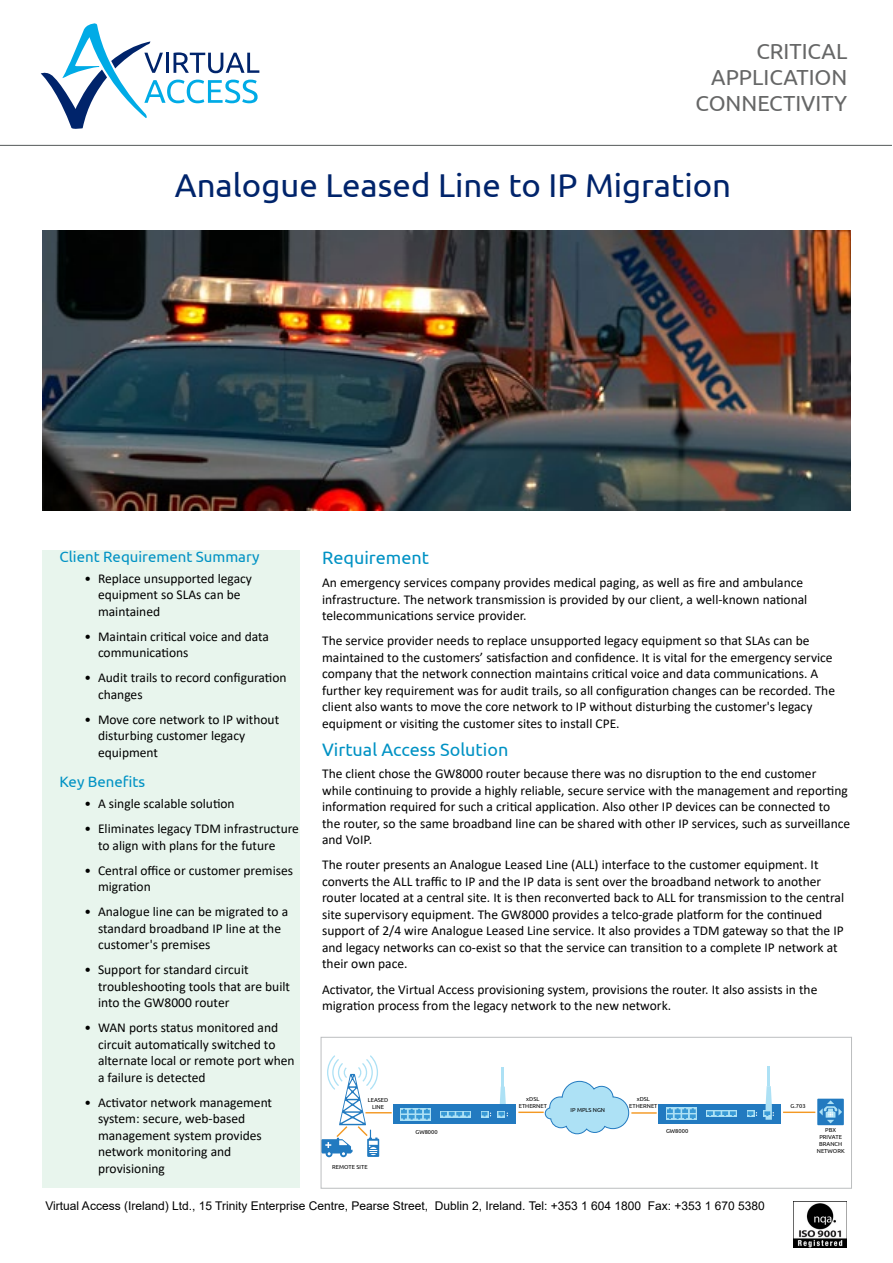
<style>
.page{position:relative;width:893px;height:1263px;background:#fff}
.page>*{position:absolute;margin:0;border:0;box-sizing:border-box;transform-origin:0 0}
.Head1{font:33px "Ubuntu";color:#00246b}
.t1{font:21.75px/26.1px "Ubuntu";color:#666767;text-align:right}
.Head4{font:18px "Ubuntu";color:#0092c4}
.Column_header{font:15px "Ubuntu";color:#0092c4}
.Body_Text{font:13.5px/16.5px "Calibri";color:#000}
.VAAddress{font:12px "Arial";color:#000}
.t2{font:5.7px/6.9px "Ubuntu";color:#010101;text-align:center}
</style>
<div class="page">
<hr style="left:0;top:145px;width:891px;height:1px;background:#5d6162">
<svg style="left:41px;top:23px;width:218px;height:106px"></svg>
<div style="left:43px;top:550px;width:257px;height:638px;background:#e8f5ed"></div>
<img style="left:793px;top:1201px;width:53px;height:47px">
<img style="left:43px;top:230px;width:807px;height:280px">
<div style="left:658px;top:1104px;width:123px;height:19px;background:#227ac0"></div>
<hr style="left:501px;top:1067px;width:3px;height:19px;background:#ade1f5">
<div style="left:394px;top:1104px;width:122px;height:20px;background:#227ac0"></div>
<svg style="left:400px;top:1114px;width:8px;height:6px"></svg>
<svg style="left:400px;top:1108px;width:8px;height:6px"></svg>
<svg style="left:423px;top:1114px;width:8px;height:6px"></svg>
<svg style="left:440px;top:1111px;width:8px;height:6px"></svg>
<svg style="left:448px;top:1111px;width:7px;height:6px"></svg>
<svg style="left:455px;top:1111px;width:8px;height:6px"></svg>
<svg style="left:463px;top:1111px;width:8px;height:6px"></svg>
<svg style="left:441px;top:1112px;width:29px;height:4px"></svg>
<svg style="left:423px;top:1108px;width:8px;height:6px"></svg>
<svg style="left:401px;top:1109px;width:29px;height:10px"></svg>
<svg style="left:481px;top:1111px;width:7px;height:6px"></svg>
<svg style="left:482px;top:1112px;width:9px;height:4px"></svg>
<svg style="left:498px;top:1086px;width:10px;height:32px"></svg>
<svg style="left:544px;top:1080px;width:85px;height:55px"></svg>
<hr style="left:767px;top:1067px;width:3px;height:19px;background:#ade1f5">
<div style="left:666px;top:1114px;width:8px;height:6px;background:#ade1f5"></div>
<div style="left:674px;top:1114px;width:7px;height:6px;background:#ade1f5"></div>
<div style="left:674px;top:1107px;width:7px;height:7px;background:#ade1f5"></div>
<div style="left:666px;top:1107px;width:8px;height:7px;background:#ade1f5"></div>
<div style="left:681px;top:1114px;width:8px;height:6px;background:#ade1f5"></div>
<div style="left:689px;top:1114px;width:8px;height:6px;background:#ade1f5"></div>
<div style="left:706px;top:1110px;width:8px;height:7px;background:#ade1f5"></div>
<div style="left:714px;top:1110px;width:7px;height:7px;background:#ade1f5"></div>
<div style="left:721px;top:1110px;width:8px;height:7px;background:#ade1f5"></div>
<div style="left:729px;top:1110px;width:8px;height:7px;background:#ade1f5"></div>
<svg style="left:707px;top:1111px;width:29px;height:5px"></svg>
<div style="left:689px;top:1107px;width:8px;height:7px;background:#ade1f5"></div>
<div style="left:681px;top:1107px;width:8px;height:7px;background:#ade1f5"></div>
<svg style="left:667px;top:1108px;width:29px;height:11px"></svg>
<svg style="left:747px;top:1110px;width:7px;height:7px"></svg>
<svg style="left:748px;top:1111px;width:9px;height:5px"></svg>
<div style="left:763px;top:1110px;width:8px;height:7px;background:#ade1f5"></div>
<svg style="left:764px;top:1086px;width:10px;height:34px"></svg>
<div style="left:817px;top:1099px;width:27px;height:26px;background:#227ac0"></div>
<svg style="left:819px;top:1100px;width:23px;height:23px"></svg>
<hr style="left:518px;top:1111px;width:26px;height:2px;background:#f39924">
<hr style="left:783px;top:1111px;width:32px;height:2px;background:#f39924">
<svg style="left:323px;top:1055px;width:69px;height:102px"></svg>
<hr style="left:631px;top:1112px;width:26px;height:2px;background:#f39924">
<div style="left:321px;top:1037px;width:531px;height:151px;border:1px solid #bcbec0"></div>
<h2 class="t1" style="left:696px;top:38px;width:153px">CRITICAL<br>APPLICATION<br>CONNECTIVITY</h2>
<p class="Head1" style="left:175px;top:166px;width:558px">Analogue Leased Line to IP Migration</p>
<p class="Column_header" style="left:60px;top:547px;width:202px">Client Requirement Summary</p>
<p class="Body_Text" style="left:98px;top:569px;width:155px;text-indent:-13px">• Replace unsupported legacy equipment so SLAs can be maintained</p>
<p class="Body_Text" style="left:98px;top:627px;width:173px;text-indent:-13px">• Maintain critical voice and data communications</p>
<p class="Body_Text" style="left:98px;top:669px;width:190px;text-indent:-13px">• Audit trails to record configuration changes</p>
<p class="Body_Text" style="left:98px;top:710px;width:183px;text-indent:-13px">• Move core network to IP without disturbing customer legacy equipment</p>
<p class="Column_header" style="left:60px;top:773px;width:87px">Key Benefits</p>
<p class="Body_Text" style="left:85px;top:795px;width:152px">• A single scalable solution</p>
<p class="Body_Text" style="left:98px;top:820px;width:203px;text-indent:-13px">• Eliminates legacy TDM infrastructure to align with plans for the future</p>
<p class="Body_Text" style="left:98px;top:861px;width:197px;text-indent:-13px">• Central office or customer premises migration</p>
<p class="Body_Text" style="left:98px;top:903px;width:192px;text-indent:-13px">• Analogue line can be migrated to a standard broadband IP line at the customer's premises</p>
<p class="Body_Text" style="left:98px;top:961px;width:194px;text-indent:-13px">• Support for standard circuit troubleshooting tools that are built into the GW8000 router</p>
<p class="Body_Text" style="left:98px;top:1019px;width:198px;text-indent:-13px">• WAN ports status monitored and circuit automatically switched to alternate local or remote port when a failure is detected</p>
<p class="Body_Text" style="left:98px;top:1093px;width:176px;text-indent:-13px">• Activator network management system: secure, web-based management system provides network monitoring and provisioning</p>
<p class="VAAddress" style="left:46px;top:1197px;width:721px">Virtual Access (Ireland) Ltd., 15 Trinity Enterprise Centre, Pearse Street, Dublin 2, Ireland. Tel: +353 1 604 1800 Fax: +353 1 670 5380</p>
<p class="Head4" style="left:322px;top:547px;width:109px">Requirement</p>
<p class="Body_Text" style="left:322px;top:574px;width:487px">An emergency services company provides medical paging, as well as fire and ambulance infrastructure. The network transmission is provided by our client, a well-known national telecommunications service provider.</p>
<p class="Body_Text" style="left:322px;top:632px;width:514px">The service provider needs to replace unsupported legacy equipment so that SLAs can be maintained to the customers’ satisfaction and confidence. It is vital for the emergency service company that the network connection maintains critical voice and data communications. A further key requirement was for audit trails, so all configuration changes can be recorded. The client also wants to move the core network to IP without disturbing the customer's legacy equipment or visiting the customer sites to install CPE.</p>
<p class="Head4" style="left:322px;top:738px;width:188px">Virtual Access Solution</p>
<p class="Body_Text" style="left:322px;top:765px;width:530px">The client chose the GW8000 router because there was no disruption to the end customer<br>while continuing to provide a highly reliable, secure service with the management and reporting information required for such a critical application. Also other IP devices can be connected to the router, so the same broadband line can be shared with other IP services, such as surveillance and VoIP.</p>
<p class="Body_Text" style="left:322px;top:856px;width:524px">The router presents an Analogue Leased Line (ALL) interface to the customer equipment. It converts the ALL traffic to IP and the IP data is sent over the broadband network to another router located at a central site. It is then reconverted back to ALL for transmission to the central site supervisory equipment. The GW8000 provides a telco-grade platform for the continued support of 2/4 wire Analogue Leased Line service. It also provides a TDM gateway so that the IP and legacy networks can co-exist so that the service can transition to a complete IP network at their own pace.</p>
<p class="Body_Text" style="left:322px;top:980px;width:497px">Activator, the Virtual Access provisioning system, provisions the router. It also assists in the migration process from the legacy network to the new network.</p>
<p class="t2" style="left:629px;top:1095px;width:30px">xDSL<br>ETHERNET</p>
<p class="t2" style="left:519px;top:1096px;width:30px">xDSL<br>ETHERNET</p>
<p class="t2" style="left:368px;top:1096px;width:22px">LEASED<br>LINE</p>
<p class="t2" style="left:791px;top:1102px;width:17px">G.703</p>
<p class="t2" style="left:571px;top:1106px;width:36px">IP MPLS NGN</p>
<p class="t2" style="left:817px;top:1126px;width:29px">PBX<br>PRIVATE<br>BRANCH<br>NETWORK</p>
<p class="t2" style="left:666px;top:1127px;width:24px">GW8000</p>
<p class="t2" style="left:415px;top:1128px;width:24px">GW8000</p>
<p class="t2" style="left:332px;top:1163px;width:37px">REMOTE SITE</p>
</div>
